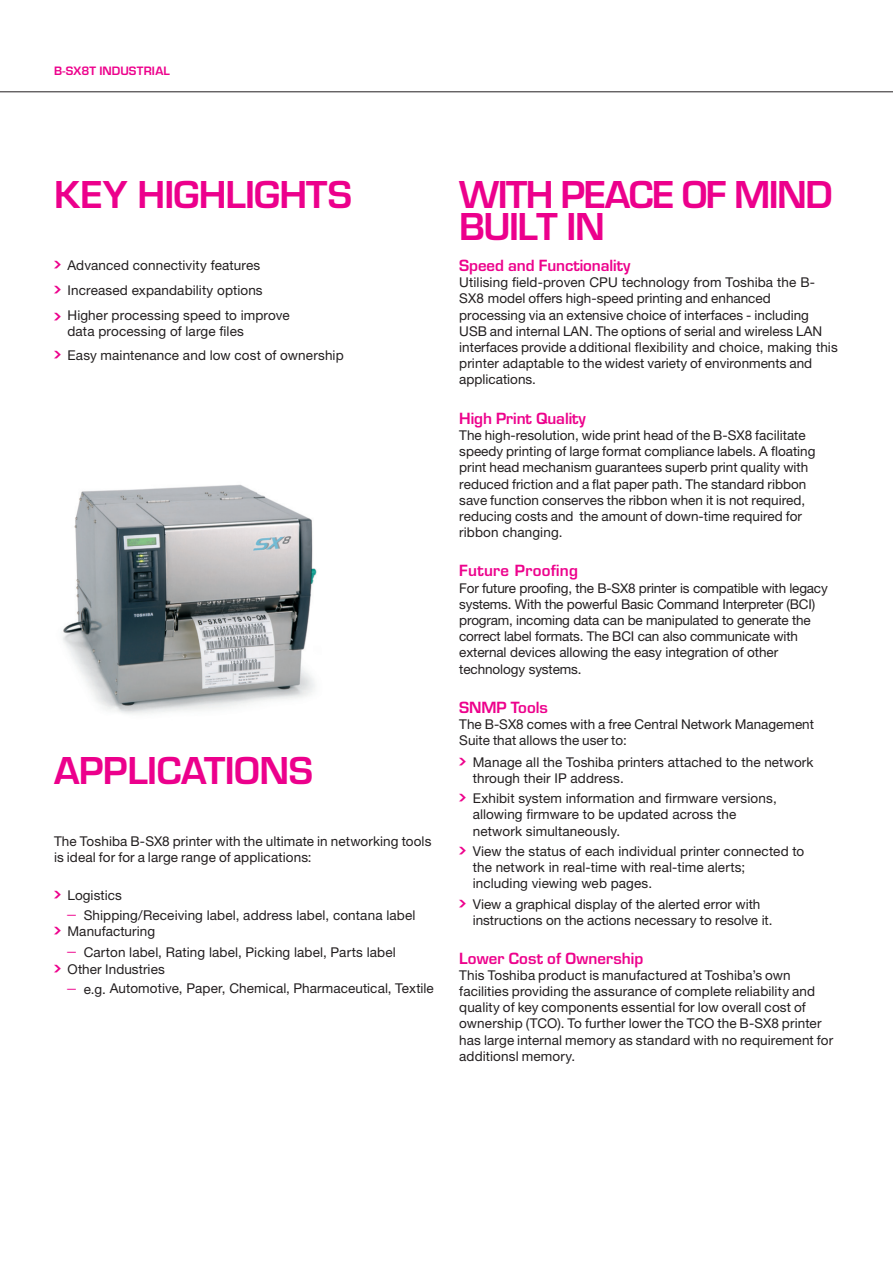
<style>
.page{position:relative;width:893px;height:1263px;background:#fff}
.page>*{position:absolute;margin:0;border:0;box-sizing:border-box;transform-origin:0 0}
.t1{font:600 36px/32.4px "Eurostile LT Std";letter-spacing:-.025em;color:#ec008c}
.t2{font:600 15px "Eurostile LT Std";letter-spacing:-.005em;color:#ed028c}
.t3{font:600 15px "Eurostile LT Std";letter-spacing:.02em;color:#ed028c}
.t4{font:13.5px/16.2px "Helvetica Neue LT Std";color:#231f20}
.t5{font:600 11.25px "Eurostile LT Std";letter-spacing:.01em;color:#ed028c}
.s1{font-family:"Chevron";font-size:19.5px;color:#ed028c}
.s2{font-family:"Caslon Book BE";font-size:19.5px;color:#ed028c}
</style>
<div class="page">
<hr style="left:0;top:92px;width:893px;height:1px;background:#231f20">
<img style="left:63px;top:484px;width:254px;height:230px">
<p class="t5" style="left:54px;top:64px;width:117px">B-SX8T INDUSTRIAL</p>
<h1 class="t1" style="left:54px;top:179px;width:300px">KEY HIGHLIGHTS</h1>
<p class="t4" style="left:54px;top:257px;width:208px"><span class="s1">•</span> Advanced connectivity features</p>
<p class="t4" style="left:54px;top:282px;width:210px"><span class="s1">•</span> Increased expandability options</p>
<p class="t4" style="left:68px;top:306px;width:224px;text-indent:-14px"><span class="s1">•</span> Higher processing speed to improve data processing of large files</p>
<p class="t4" style="left:54px;top:347px;width:291px"><span class="s1">•</span> Easy maintenance and low cost of ownership</p>
<h1 class="t1" style="left:54px;top:755px;width:261px">APPLICATIONS</h1>
<p class="t4" style="left:54px;top:833px;width:379px">The Toshiba B-SX8 printer with the ultimate in networking tools is ideal for for a large range of applications:</p>
<p class="t4" style="left:54px;top:886px;width:69px"><span class="s1">•</span> Logistics</p>
<p class="t4" style="left:67px;top:907px;width:350px"><span class="s2">–</span> Shipping/Receiving label, address label, contana label</p>
<p class="t4" style="left:54px;top:923px;width:103px"><span class="s1">•</span> Manufacturing</p>
<p class="t4" style="left:67px;top:943px;width:331px"><span class="s2">–</span> Carton label, Rating label, Picking label, Parts label</p>
<p class="t4" style="left:54px;top:960px;width:112px"><span class="s1">•</span> Other Industries</p>
<p class="t4" style="left:67px;top:980px;width:369px"><span class="s2">–</span> e.g. Automotive, Paper, Chemical, Pharmaceutical, Textile</p>
<h1 class="t1" style="left:459px;top:178px;width:375px">WITH PEACE OF MIND<br>BUILT IN</h1>
<p class="t2" style="left:459px;top:256px;width:173px">Speed and Functionality</p>
<p class="t4" style="left:459px;top:274px;width:380px">Utilising field-proven CPU technology from Toshiba the B-SX8 model offers high-speed printing and enhanced processing via an extensive choice of interfaces - including USB and internal LAN. The options of serial and wireless LAN interfaces provide additional flexibility and choice, making this printer adaptable to the widest variety of environments and applications.</p>
<p class="t2" style="left:459px;top:409px;width:128px">High Print Quality</p>
<p class="t4" style="left:459px;top:427px;width:358px">The high-resolution, wide print head of the B-SX8 facilitate speedy printing of large format compliance labels. A floating print head mechanism guarantees superb print quality with reduced friction and a flat paper path. The standard ribbon save function conserves the ribbon when it is not required, reducing costs and the amount of down-time required for ribbon changing.</p>
<p class="t3" style="left:459px;top:561px;width:120px">Future Proofing</p>
<p class="t4" style="left:459px;top:579px;width:370px">For future proofing, the B-SX8 printer is compatible with legacy systems. With the powerful Basic Command Interpreter (BCI) program, incoming data can be manipulated to generate the correct label formats. The BCI can also communicate with external devices allowing the easy integration of other technology systems.</p>
<p class="t2" style="left:459px;top:698px;width:90px">SNMP Tools</p>
<p class="t4" style="left:459px;top:716px;width:356px">The B-SX8 comes with a free Central Network Management<br>Suite that allows the user to:</p>
<p class="t4" style="left:473px;top:753px;width:342px;text-indent:-14px"><span class="s1">•</span> Manage all the Toshiba printers attached to the network through their IP address.</p>
<p class="t4" style="left:473px;top:790px;width:305px;text-indent:-14px"><span class="s1">•</span> Exhibit system information and firmware versions, allowing firmware to be updated across the network simultaneously.</p>
<p class="t4" style="left:473px;top:843px;width:333px;text-indent:-14px"><span class="s1">•</span> View the status of each individual printer connected to the network in real-time with real-time alerts;<br>including viewing web pages.</p>
<p class="t4" style="left:473px;top:896px;width:301px;text-indent:-14px"><span class="s1">•</span> View a graphical display of the alerted error with instructions on the actions necessary to resolve it.</p>
<p class="t2" style="left:459px;top:949px;width:186px">Lower Cost of Ownership</p>
<p class="t4" style="left:459px;top:967px;width:375px">This Toshiba product is manufactured at Toshiba’s own facilities providing the assurance of complete reliability and quality of key components essential for low overall cost of ownership (TCO). To further lower the TCO the B-SX8 printer has large internal memory as standard with no requirement for additionsl memory.</p>
</div>
